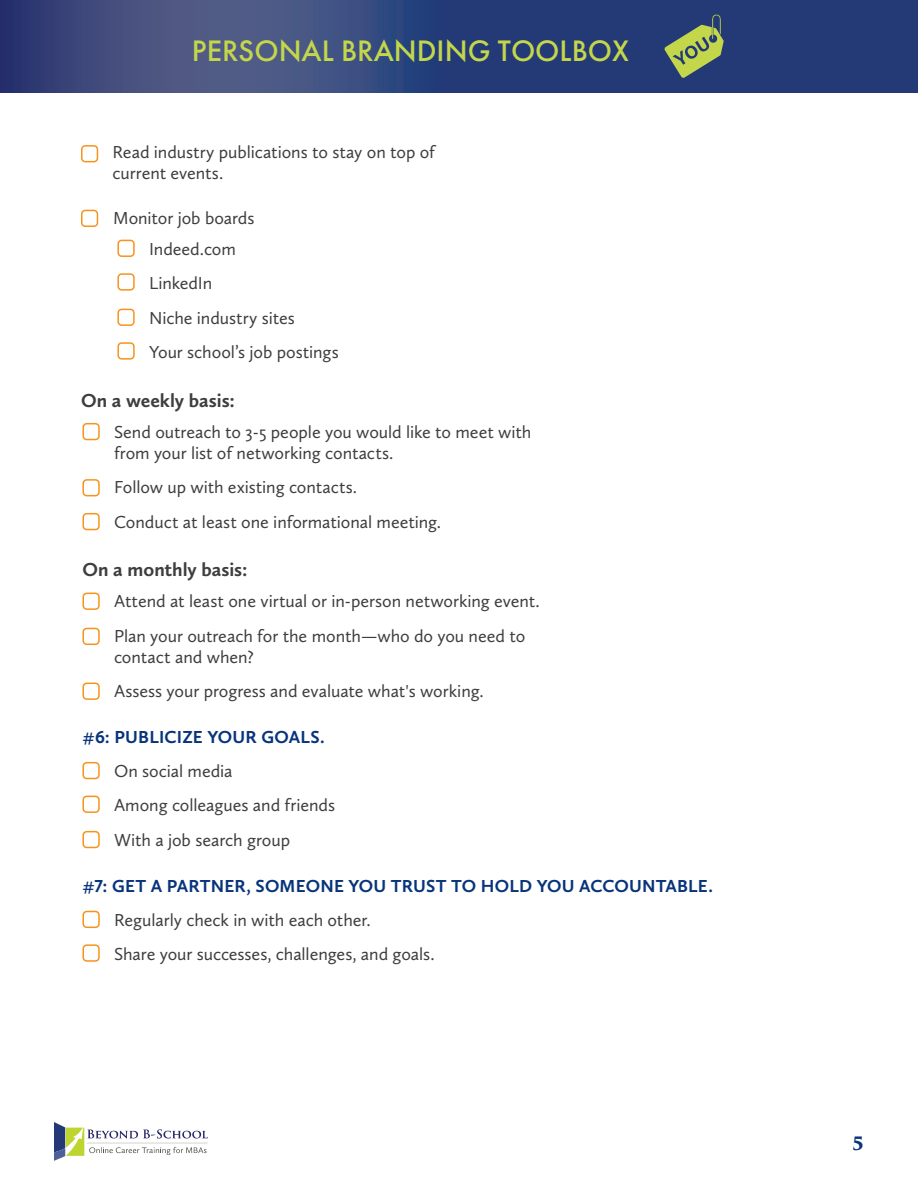
<style>
.page{position:relative;width:918px;height:1188px;background:#fff}
.page>*{position:absolute;margin:0;border:0;box-sizing:border-box;transform-origin:0 0}
.t1{font:500 30.75px "Futura PT";color:#c4d64a}
.t2{font:700 19.5px "Calluna Sans";color:#3e3e3f}
.t3{font:18px/34.5px "Calluna Sans";letter-spacing:-.005em;color:#3e3e3f}
.t4{font:700 18px "Calluna Sans";letter-spacing:.01em;color:#08347b}
.t5{font:700 18px "Trajan Pro 3";color:#08347b}
</style>
<div class="page">
<svg style="left:54px;top:1122px;width:154px;height:39px"></svg>
<img style="left:0;top:0;width:918px;height:92px">
<svg style="left:664px;top:14px;width:60px;height:64px;background:#677c63"></svg>
<div style="left:81px;top:145px;width:17px;height:17px;border:2px solid #f7931d;border-radius:4px"></div>
<div style="left:83px;top:762px;width:17px;height:17px;border:2px solid #f7931d;border-radius:4px"></div>
<div style="left:83px;top:911px;width:17px;height:17px;border:2px solid #f7931d;border-radius:4px"></div>
<div style="left:83px;top:423px;width:17px;height:17px;border:2px solid #f7931d;border-radius:4px"></div>
<div style="left:83px;top:593px;width:17px;height:17px;border:2px solid #f7931d;border-radius:4px"></div>
<div style="left:117px;top:240px;width:18px;height:17px;border:2px solid #f7931d;border-radius:4px"></div>
<div style="left:83px;top:831px;width:17px;height:17px;border:2px solid #f7931d;border-radius:4px"></div>
<div style="left:83px;top:513px;width:17px;height:17px;border:2px solid #f7931d;border-radius:4px"></div>
<div style="left:83px;top:683px;width:17px;height:17px;border:2px solid #f7931d;border-radius:4px"></div>
<div style="left:117px;top:309px;width:18px;height:17px;border:2px solid #f7931d;border-radius:4px"></div>
<div style="left:83px;top:796px;width:17px;height:17px;border:2px solid #f7931d;border-radius:4px"></div>
<div style="left:83px;top:944px;width:17px;height:18px;border:2px solid #f7931d;border-radius:4px"></div>
<div style="left:83px;top:479px;width:17px;height:17px;border:2px solid #f7931d;border-radius:4px"></div>
<div style="left:83px;top:628px;width:17px;height:17px;border:2px solid #f7931d;border-radius:4px"></div>
<div style="left:117px;top:273px;width:18px;height:18px;border:2px solid #f7931d;border-radius:4px"></div>
<div style="left:117px;top:342px;width:18px;height:18px;border:2px solid #f7931d;border-radius:4px"></div>
<div style="left:81px;top:210px;width:17px;height:17px;border:2px solid #f7931d;border-radius:4px"></div>
<h1 class="t1" style="left:192px;top:32px;width:439px">PERSONAL BRANDING TOOLBOX</h1>
<p class="t3" style="left:113px;top:142px;width:324px;line-height:21px">Read industry publications to stay on top of current events.</p>
<p class="t3" style="left:113px;top:201px;width:143px">Monitor job boards</p>
<p class="t3" style="left:149px;top:231px;width:191px">Indeed.com<br>LinkedIn<br>Niche industry sites<br>Your school’s job postings</p>
<p class="t2" style="left:81px;top:388px;width:155px">On a weekly basis:</p>
<p class="t3" style="left:114px;top:421px;width:419px;line-height:21px">Send outreach to 3-5 people you would like to meet with from your list of networking contacts.</p>
<p class="t3" style="left:114px;top:470px;width:329px">Follow up with existing contacts.<br>Conduct at least one informational meeting.</p>
<p class="t2" style="left:83px;top:558px;width:166px">On a monthly basis:</p>
<p class="t3" style="left:114px;top:584px;width:427px">Attend at least one virtual or in-person networking event.<br>Plan your outreach for the month—who do you need to</p>
<p class="t3" style="left:114px;top:639px;width:371px">contact and when?<br>Assess your progress and evaluate what's working.</p>
<p class="t4" style="left:83px;top:726px;width:244px">#6: PUBLICIZE YOUR GOALS.</p>
<p class="t3" style="left:114px;top:753px;width:223px">On social media<br>Among colleagues and friends<br>With a job search group</p>
<p class="t4" style="left:83px;top:874px;width:632px">#7: GET A PARTNER, SOMEONE YOU TRUST TO HOLD YOU ACCOUNTABLE.</p>
<p class="t3" style="left:114px;top:902px;width:322px">Regularly check in with each other.<br>Share your successes, challenges, and goals.</p>
<p class="t5" style="left:853px;top:1131px;width:13px">5</p>
</div>
